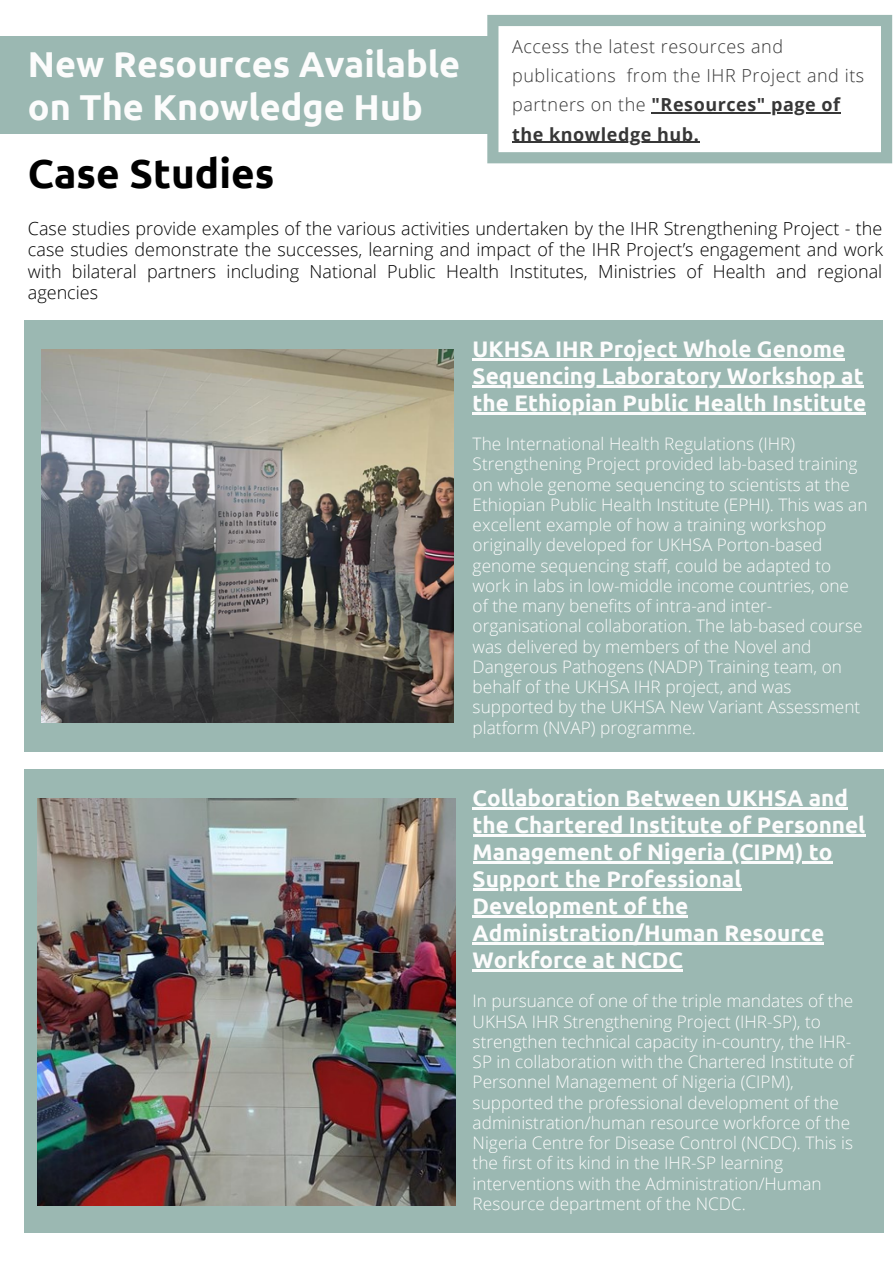
<style>
.page{position:relative;width:893px;height:1264px;background:#fff}
.page>*{position:absolute;margin:0;border:0;box-sizing:border-box;transform-origin:0 0}
.t1{font:700 40.5px "Ubuntu";color:#000}
.t2{font:700 36px/42.8px "Ubuntu";color:#fcfcfc}
.t3{font:700 22.5px/27px "Ubuntu";color:#fcfcfc}
.t4{font:300 18px/21.3px "Open Sans";color:#000;text-align:justify}
.t5{font:300 18px/29.2px "Open Sans";letter-spacing:.03em;color:#373737}
.t6{font:300 17.25px/20.2px "Open Sans";color:#fcfcfc}
.s1{font-weight:700}
</style>
<div class="page">
<div style="left:0;top:36px;width:487px;height:97px;background:#9bb8b2"></div>
<svg style="left:487px;top:15px;width:405px;height:148px"></svg>
<div style="left:24px;top:320px;width:858px;height:432px;background:#9bb8b2"></div>
<img style="left:42px;top:349px;width:411px;height:373px">
<div style="left:24px;top:769px;width:859px;height:463px;background:#9bb8b2"></div>
<img style="left:38px;top:798px;width:417px;height:407px">
<hr style="left:651px;top:113px;width:189px;height:1px;background:#373737">
<hr style="left:512px;top:142px;width:187px;height:1px;background:#373737">
<hr style="left:472px;top:358px;width:373px;height:2px;background:#fcfcfc">
<hr style="left:472px;top:385px;width:391px;height:2px;background:#fcfcfc">
<hr style="left:472px;top:412px;width:394px;height:2px;background:#fcfcfc">
<hr style="left:472px;top:807px;width:376px;height:2px;background:#fcfcfc">
<hr style="left:472px;top:834px;width:393px;height:2px;background:#fcfcfc">
<hr style="left:472px;top:861px;width:360px;height:2px;background:#fcfcfc">
<hr style="left:472px;top:888px;width:269px;height:2px;background:#fcfcfc">
<hr style="left:472px;top:915px;width:216px;height:2px;background:#fcfcfc">
<hr style="left:472px;top:942px;width:352px;height:2px;background:#fcfcfc">
<hr style="left:472px;top:969px;width:211px;height:2px;background:#fcfcfc">
<h2 class="t2" style="left:28px;top:42px;width:434px">New Resources Available on The Knowledge Hub</h2>
<p class="t5" style="left:512px;top:31px;width:353px">Access the latest resources and publications from the IHR Project and its partners on the <span class="s1">"Resources" page of the knowledge hub.</span></p>
<h1 class="t1" style="left:28px;top:150px;width:248px">Case Studies</h1>
<p class="t4" style="left:28px;top:217px;width:856px">Case studies provide examples of the various activities undertaken by the IHR Strengthening Project - the case studies demonstrate the successes, learning and impact of the IHR Project’s engagement and work with bilateral partners including National Public Health Institutes, Ministries of Health and regional agencies</p>
<h3 class="t3" style="left:472px;top:335px;width:395px">UKHSA IHR Project Whole Genome<br>Sequencing Laboratory Workshop at the Ethiopian Public Health Institute</h3>
<p class="t6" style="left:472px;top:433px;width:396px">The International Health Regulations (IHR)<br>Strengthening Project provided lab-based training on whole genome sequencing to scientists at the Ethiopian Public Health Institute (EPHI). This was an excellent example of how a training workshop originally developed for UKHSA Porton-based genome sequencing staff, could be adapted to work in labs in low-middle income countries, one of the many benefits of intra-and inter&shy;organisational collaboration. The lab-based course was delivered by members of the Novel and Dangerous Pathogens (NADP) Training team, on behalf of the UKHSA IHR project, and was supported by the UKHSA New Variant Assessment platform (NVAP) programme.</p>
<h3 class="t3" style="left:472px;top:784px;width:394px">Collaboration Between UKHSA and the Chartered Institute of Personnel<br>Management of Nigeria (CIPM) to<br>Support the Professional<br>Development of the<br>Administration/Human Resource<br>Workforce at NCDC</h3>
<p class="t6" style="left:472px;top:990px;width:382px">In pursuance of one of the triple mandates of the UKHSA IHR Strengthening Project (IHR-SP), to strengthen technical capacity in-country, the IHR-SP in collaboration with the Chartered Institute of Personnel Management of Nigeria (CIPM), supported the professional development of the administration/human resource workforce of the Nigeria Centre for Disease Control (NCDC). This is the first of its kind in the IHR-SP learning interventions with the Administration/Human Resource department of the NCDC.</p>
</div>
